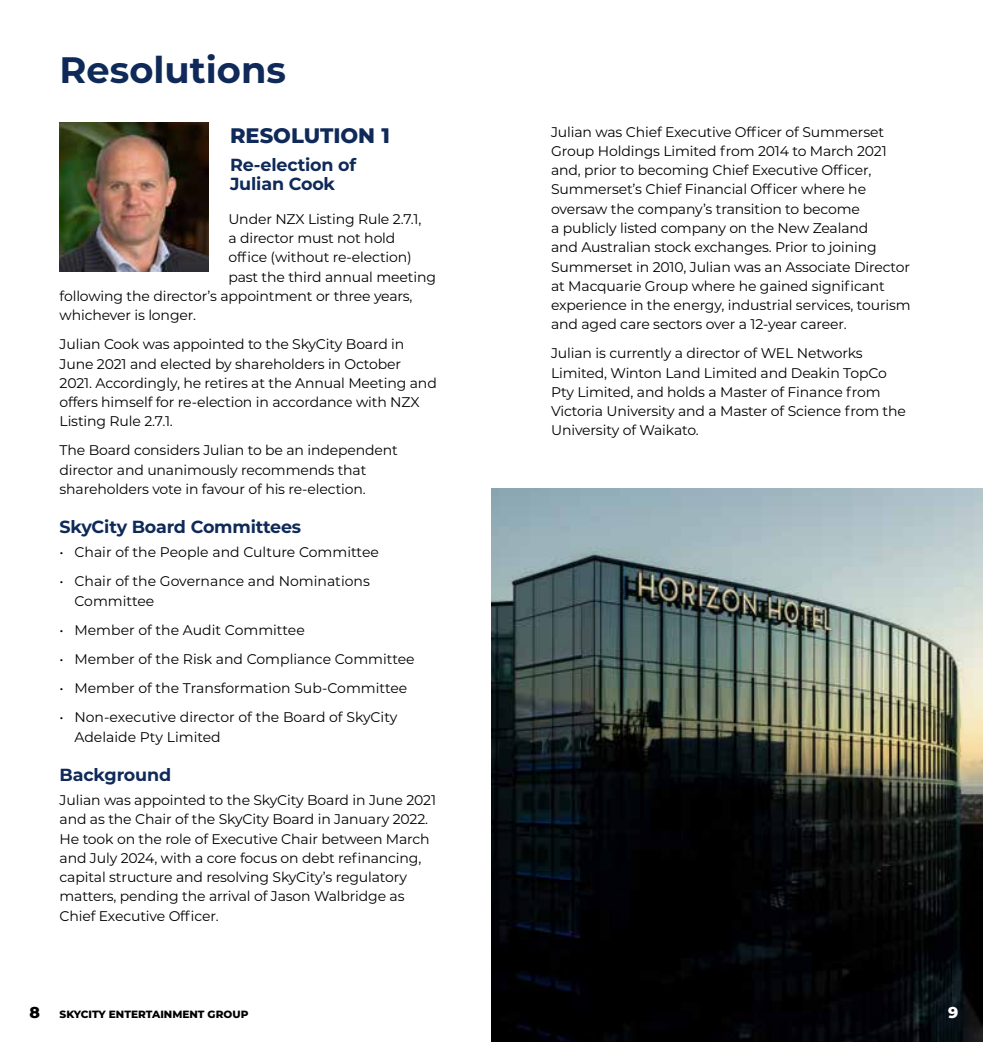
<style>
.page{position:relative;width:983px;height:1042px;background:#fff}
.page>*{position:absolute;margin:0;border:0;box-sizing:border-box;transform-origin:0 0}
.t1{font:700 36.75px "Montserrat";color:#0f2a59}
.t2{font:800 21px "Montserrat";color:#0f2a59}
.t3{font:700 17.5px/19.2px "Montserrat";letter-spacing:-.01em;color:#0f2a59}
.t4{font:800 15.75px "Montserrat";color:#fff}
.t5{font:14px/19.2px "Montserrat";letter-spacing:-.01em;color:#000}
.t6{font:800 10.5px "Montserrat";color:#000}
.s1{font-size:15.75px}
</style>
<div class="page">
<img style="left:60px;top:122px;width:148px;height:149px">
<img style="left:491px;top:489px;width:491px;height:553px">
<h1 class="t1" style="left:60px;top:43px;width:228px">Resolutions</h1>
<h2 class="t2" style="left:230px;top:121px;width:161px">RESOLUTION 1</h2>
<p class="t3" style="left:230px;top:154px;width:128px">Re-election of<br>Julian Cook</p>
<p class="t5" style="left:228px;top:209px;width:194px">Under NZX Listing Rule 2.7.1,</p>
<p class="t5" style="left:228px;top:228px;width:168px">a director must not hold</p>
<p class="t5" style="left:228px;top:247px;width:185px">office (without re-election)</p>
<p class="t5" style="left:228px;top:266px;width:209px">past the third annual meeting</p>
<p class="t5" style="left:60px;top:286px;width:354px">following the director’s appointment or three years,</p>
<p class="t5" style="left:60px;top:305px;width:138px">whichever is longer.</p>
<p class="t5" style="left:60px;top:334px;width:378px">Julian Cook was appointed to the SkyCity Board in June 2021 and elected by shareholders in October 2021. Accordingly, he retires at the Annual Meeting and offers himself for re-election in accordance with NZX Listing Rule 2.7.1.</p>
<p class="t5" style="left:60px;top:440px;width:340px">The Board considers Julian to be an independent director and unanimously recommends that shareholders vote in favour of his re-election.</p>
<p class="t3" style="left:60px;top:516px;width:243px">SkyCity Board Committees</p>
<p class="t5" style="left:60px;top:542px;width:321px">• Chair of the People and Culture Committee</p>
<p class="t5" style="left:74px;top:571px;width:297px;text-indent:-15px">• Chair of the Governance and Nominations<br>Committee</p>
<p class="t5" style="left:60px;top:620px;width:247px">• Member of the Audit Committee</p>
<p class="t5" style="left:60px;top:649px;width:356px">• Member of the Risk and Compliance Committee</p>
<p class="t5" style="left:60px;top:678px;width:349px">• Member of the Transformation Sub-Committee</p>
<p class="t5" style="left:74px;top:707px;width:324px;text-indent:-15px">• Non-executive director of the Board of SkyCity<br>Adelaide Pty Limited</p>
<p class="t3" style="left:60px;top:764px;width:113px">Background</p>
<p class="t5" style="left:60px;top:790px;width:378px">Julian was appointed to the SkyCity Board in June 2021 and as the Chair of the SkyCity Board in January 2022.<br>He took on the role of Executive Chair between March and July 2024, with a core focus on debt refinancing, capital structure and resolving SkyCity’s regulatory matters, pending the arrival of Jason Walbridge as Chief Executive Officer.</p>
<p class="t5" style="left:551px;top:122px;width:361px">Julian was Chief Executive Officer of Summerset Group Holdings Limited from 2014 to March 2021 and, prior to becoming Chief Executive Officer, Summerset’s Chief Financial Officer where he oversaw the company’s transition to become<br>a publicly listed company on the New Zealand<br>and Australian stock exchanges. Prior to joining Summerset in 2010, Julian was an Associate Director at Macquarie Group where he gained significant experience in the energy, industrial services, tourism and aged care sectors over a 12-year career.</p>
<p class="t5" style="left:551px;top:343px;width:356px">Julian is currently a director of WEL Networks Limited, Winton Land Limited and Deakin TopCo Pty Limited, and holds a Master of Finance from Victoria University and a Master of Science from the University of Waikato.</p>
<p class="t6" style="left:30px;top:1006px;width:220px"><span class="s1">8</span> SKYCITY ENTERTAINMENT GROUP</p>
<p class="t4" style="left:947px;top:1001px;width:12px">9</p>
</div>
